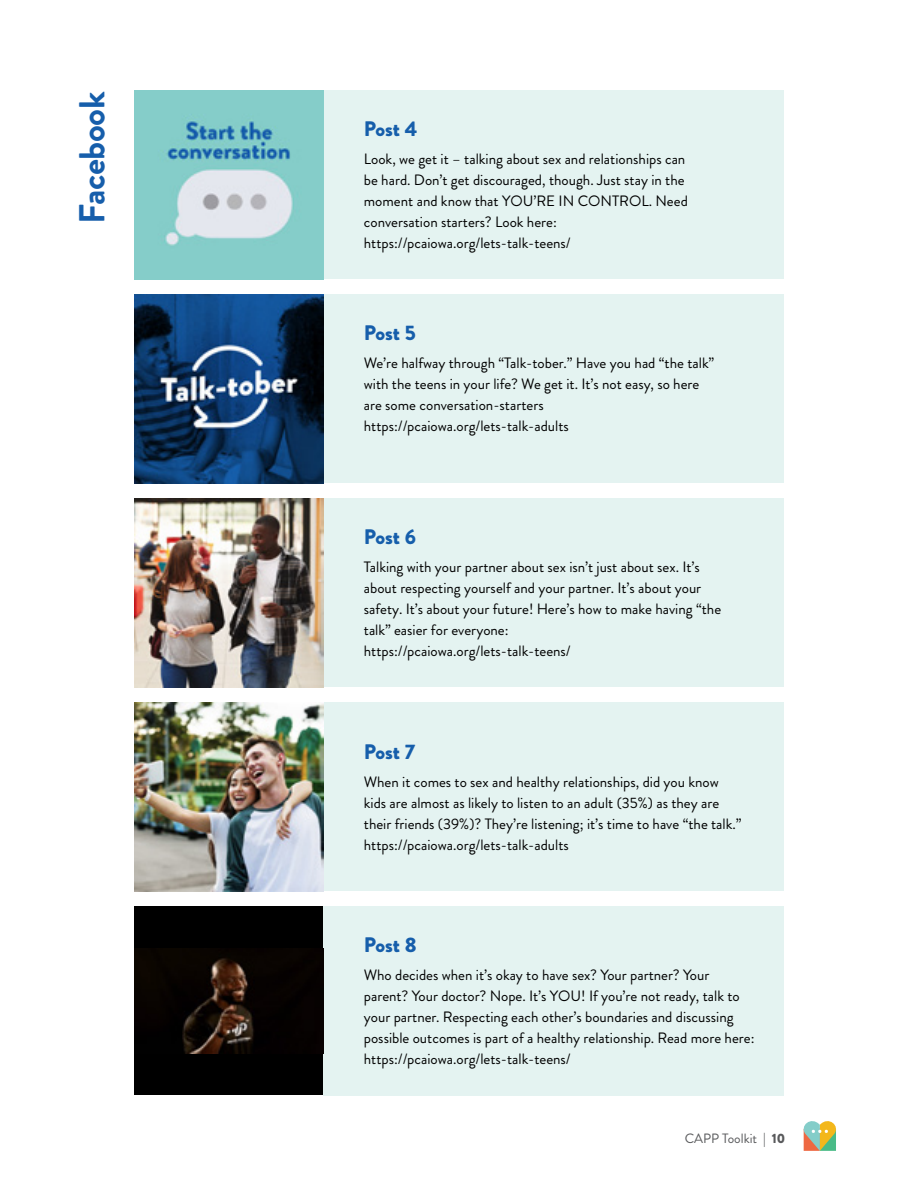
<style>
.page{position:relative;width:918px;height:1188px;background:#fff}
.page>*{position:absolute;margin:0;border:0;box-sizing:border-box;transform-origin:0 0}
.Subhead{font:700 36px "Brandon Grotesque";letter-spacing:-.01em;color:#165eab}
.Copy{font:900 21px "Brandon Grotesque";color:#165eab}
.Copy-2{font:15px/21px "Brandon Grotesque";color:#000}
.t1{font:13.5px "Brandon Grotesque";color:#58595b}
.s1{font-weight:900}
</style>
<div class="page">
<div style="left:134px;top:906px;width:189px;height:189px;background:#000"></div>
<div style="left:323px;top:90px;width:461px;height:189px;background:#e4f3f1"></div>
<div style="left:323px;top:294px;width:461px;height:189px;background:#e4f3f1"></div>
<div style="left:323px;top:498px;width:461px;height:189px;background:#e4f3f1"></div>
<div style="left:323px;top:702px;width:461px;height:189px;background:#e4f3f1"></div>
<div style="left:323px;top:906px;width:461px;height:189px;background:#e4f3f1"></div>
<img style="left:134px;top:294px;width:189px;height:189px">
<img style="left:134px;top:90px;width:189px;height:189px">
<img style="left:134px;top:498px;width:189px;height:189px">
<img style="left:134px;top:702px;width:189px;height:189px">
<img style="left:134px;top:948px;width:120px;height:106px">
<svg style="left:804px;top:1121px;width:32px;height:30px"></svg>
<p class="Subhead" style="left:67px;top:224px;width:134px;rotate:-90deg">Facebook</p>
<p class="Copy" style="left:364px;top:114px;width:55px">Post 4</p>
<p class="Copy-2" style="left:364px;top:149px;width:326px">Look, we get it – talking about sex and relationships can be hard. Don’t get discouraged, though. Just stay in the moment and know that YOU’RE IN CONTROL. Need conversation starters? Look here:</p>
<p class="Copy-2" style="left:364px;top:233px;width:208px">https://pcaiowa.org/lets-talk-teens/</p>
<p class="Copy" style="left:364px;top:318px;width:54px">Post 5</p>
<p class="Copy-2" style="left:364px;top:353px;width:352px">We’re halfway through “Talk-tober.” Have you had “the talk” with the teens in your life? We get it. It’s not easy, so here are some conversation-starters</p>
<p class="Copy-2" style="left:364px;top:416px;width:206px">https://pcaiowa.org/lets-talk-adults</p>
<p class="Copy" style="left:364px;top:522px;width:54px">Post 6</p>
<p class="Copy-2" style="left:364px;top:557px;width:359px">Talking with your partner about sex isn’t just about sex. It’s about respecting yourself and your partner. It’s about your safety. It’s about your future! Here’s how to make having “the talk” easier for everyone:</p>
<p class="Copy-2" style="left:364px;top:641px;width:208px">https://pcaiowa.org/lets-talk-teens/</p>
<p class="Copy" style="left:364px;top:737px;width:53px">Post 7</p>
<p class="Copy-2" style="left:364px;top:771px;width:379px">When it comes to sex and healthy relationships, did you know kids are almost as likely to listen to an adult (35%) as they are their friends (39%)? They’re listening; it’s time to have “the talk.”</p>
<p class="Copy-2" style="left:364px;top:834px;width:206px">https://pcaiowa.org/lets-talk-adults</p>
<p class="Copy" style="left:364px;top:930px;width:54px">Post 8</p>
<p class="Copy-2" style="left:364px;top:965px;width:392px">Who decides when it’s okay to have sex? Your partner? Your parent? Your doctor? Nope. It’s YOU! If you’re not ready, talk to your partner. Respecting each other’s boundaries and discussing possible outcomes is part of a healthy relationship. Read more here:</p>
<p class="Copy-2" style="left:364px;top:1049px;width:208px">https://pcaiowa.org/lets-talk-teens/</p>
<p class="t1" style="left:685px;top:1129px;width:102px">CAPP Toolkit | <span class="s1">10</span></p>
</div>
